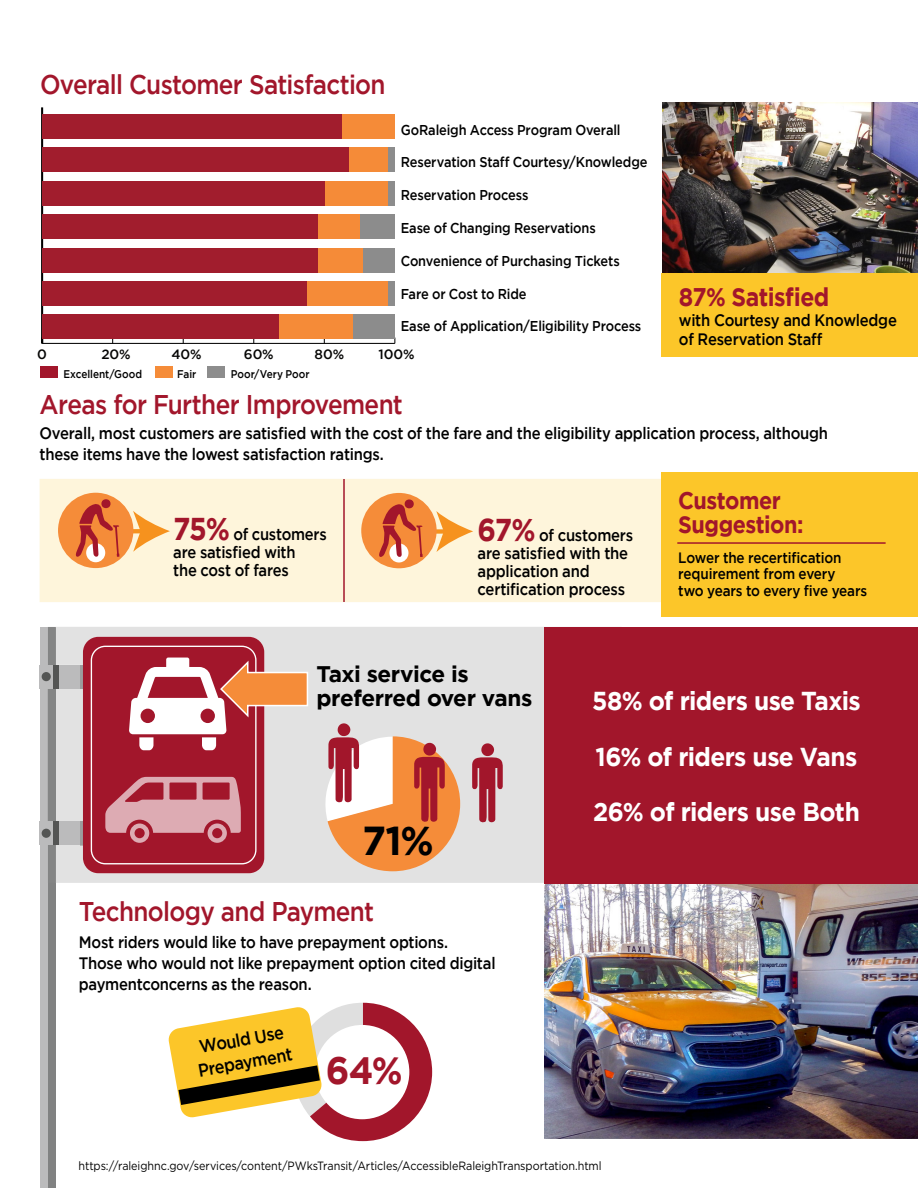
<style>
.page{position:relative;width:918px;height:1188px;background:#fff}
.page>*{position:absolute;margin:0;border:0;box-sizing:border-box;transform-origin:0 0}
.t1{font:700 40.35px "Gotham";color:#000;scale:.96 1}
.t2{font:700 38.1px "Gotham";color:#a2162b;scale:.94 1}
.t3{font:500 27px "Gotham";letter-spacing:-.025em;color:#a2162b;scale:.9 1}
.t4{font:700 25.95px/55.5px "Gotham";letter-spacing:-.025em;color:#fff;scale:.94 1}
.t5{font:700 25.5px "Gotham";letter-spacing:-.025em;color:#a2162b;scale:.9 1}
.t6{font:700 24px/24px "Gotham";letter-spacing:-.025em;color:#a2162b;scale:.9 1}
.t7{font:700 22.5px/24px "Gotham";letter-spacing:-.02em;color:#000}
.t8{font:500 18px/23px "Gotham";color:#000;scale:.9 1}
.t9{font:500 16.5px/18px "Gotham";letter-spacing:-.02em;color:#000;scale:.9 1}
.t10{font:500 16.5px/18px "Gotham";letter-spacing:-.02em;color:#000;scale:.89 1}
.t11{font:500 15px/16.5px "Gotham";letter-spacing:-.01em;color:#000;scale:.9 1}
.t12{font:500 14.25px "Gotham";letter-spacing:-.01em;color:#000;scale:.9 1}
.t13{font:500 13.5px "Gotham";letter-spacing:-.005em;color:#050504}
.t14{font:12px "Gotham";letter-spacing:-.005em;color:#000;scale:.9 1}
.t15{font:500 11.1px "Gotham";color:#000;scale:.9 1}
.s1{font-weight:700;font-size:31.5px;color:#a2162b}
</style>
<div class="page">
<div style="left:40px;top:479px;width:878px;height:123px;background:#fef5db"></div>
<div style="left:40px;top:627px;width:16px;height:561px;background:#818282"></div>
<div style="left:40px;top:627px;width:8px;height:561px;background:#bbbbbc"></div>
<div style="left:56px;top:627px;width:488px;height:256px;background:#e2e2e2"></div>
<hr style="left:48px;top:627px;width:1px;height:38px;background:#afafb0">
<hr style="left:48px;top:845px;width:1px;height:38px;background:#afafb0">
<div style="left:56px;top:688px;width:27px;height:133px;background:#e2e2e2"></div>
<hr style="left:48px;top:688px;width:1px;height:133px;background:#afafb0">
<div style="left:39px;top:821px;width:47px;height:24px;background:#bbbbbc"></div>
<div style="left:53px;top:821px;width:5px;height:24px;background:#545554"></div>
<div style="left:39px;top:665px;width:47px;height:23px;background:#bbbbbc"></div>
<div style="left:42px;top:672px;width:9px;height:9px;background:#545554;border-radius:50%"></div>
<div style="left:53px;top:665px;width:5px;height:23px;background:#545554"></div>
<hr style="left:80px;top:821px;width:3px;height:24px;background:#9c9c9d">
<hr style="left:80px;top:665px;width:3px;height:23px;background:#9c9c9d">
<div style="left:42px;top:829px;width:9px;height:9px;background:#545554;border-radius:50%"></div>
<svg style="left:83px;top:637px;width:226px;height:236px"></svg>
<svg style="left:318px;top:722px;width:142px;height:149px"></svg>
<svg style="left:472px;top:742px;width:31px;height:82px"></svg>
<img style="left:544px;top:883px;width:374px;height:255px">
<div style="left:661px;top:472px;width:257px;height:145px;background:#fcc629"></div>
<hr style="left:677px;top:542px;width:209px;height:2px;background:#a2162b">
<hr style="left:343px;top:479px;width:2px;height:123px;background:#a2162b">
<div style="left:40px;top:367px;width:18px;height:11px;background:#a2162b"></div>
<div style="left:155px;top:367px;width:17px;height:11px;background:#f58c39"></div>
<div style="left:207px;top:367px;width:18px;height:11px;background:#8d8d8d"></div>
<svg style="left:436px;top:511px;width:37px;height:41px"></svg>
<div style="left:361px;top:493px;width:76px;height:75px;background:#f58c39;border-radius:50%"></div>
<div style="left:389px;top:543px;width:19px;height:19px;background:#fff;border-radius:50%"></div>
<svg style="left:377px;top:498px;width:46px;height:61px"></svg>
<svg style="left:133px;top:511px;width:37px;height:41px"></svg>
<div style="left:58px;top:493px;width:75px;height:75px;background:#f58c39;border-radius:50%"></div>
<div style="left:86px;top:543px;width:19px;height:19px;background:#fff;border-radius:50%"></div>
<svg style="left:74px;top:498px;width:45px;height:60px"></svg>
<div style="left:544px;top:627px;width:374px;height:256px;background:#a2162b"></div>
<svg style="left:168px;top:1003px;width:264px;height:138px"></svg>
<img style="left:662px;top:102px;width:256px;height:171px">
<div style="left:662px;top:273px;width:256px;height:84px;background:#fcc629"></div>
<hr style="left:42px;top:343px;width:353px;height:1px;background:#000">
<hr style="left:41px;top:107px;width:2px;height:236px;background:#000">
<div style="left:388px;top:148px;width:7px;height:24px;background:#8c8c8c"></div>
<div style="left:387px;top:181px;width:7px;height:24px;background:#8c8c8c"></div>
<div style="left:360px;top:215px;width:35px;height:24px;background:#8c8c8c"></div>
<div style="left:363px;top:248px;width:32px;height:24px;background:#8c8c8c"></div>
<div style="left:388px;top:281px;width:7px;height:24px;background:#8c8c8c"></div>
<div style="left:353px;top:315px;width:42px;height:24px;background:#8c8c8c"></div>
<div style="left:342px;top:115px;width:53px;height:24px;background:#f58b38"></div>
<div style="left:349px;top:148px;width:39px;height:24px;background:#f58b38"></div>
<div style="left:324px;top:181px;width:64px;height:24px;background:#f58b38"></div>
<div style="left:317px;top:215px;width:43px;height:24px;background:#f58b38"></div>
<div style="left:317px;top:248px;width:46px;height:24px;background:#f58b38"></div>
<div style="left:307px;top:281px;width:81px;height:24px;background:#f58b38"></div>
<div style="left:278px;top:315px;width:75px;height:24px;background:#f58b38"></div>
<div style="left:42px;top:115px;width:300px;height:24px;background:#a11d2d"></div>
<div style="left:42px;top:148px;width:307px;height:24px;background:#a11d2d"></div>
<div style="left:42px;top:181px;width:282px;height:24px;background:#a11d2d"></div>
<div style="left:42px;top:215px;width:275px;height:24px;background:#a11d2d"></div>
<div style="left:42px;top:248px;width:275px;height:24px;background:#a11d2d"></div>
<div style="left:42px;top:281px;width:265px;height:24px;background:#a11d2d"></div>
<div style="left:42px;top:315px;width:236px;height:24px;background:#a11d2d"></div>
<h3 class="t3" style="left:40px;top:69px;width:386px">Overall Customer Satisfaction</h3>
<p class="t12" style="left:401px;top:121px;width:246px">GoRaleigh Access Program Overall</p>
<p class="t12" style="left:401px;top:154px;width:276px">Reservation Staff Courtesy/Knowledge</p>
<p class="t12" style="left:401px;top:187px;width:143px">Reservation Process</p>
<p class="t12" style="left:401px;top:220px;width:218px">Ease of Changing Reservations</p>
<p class="t12" style="left:401px;top:253px;width:245px">Convenience of Purchasing Tickets</p>
<p class="t12" style="left:401px;top:285px;width:141px">Fare or Cost to Ride</p>
<p class="t12" style="left:401px;top:318px;width:269px">Ease of Application/Eligibility Process</p>
<p class="t13" style="left:37px;top:347px;width:11px">0</p>
<p class="t13" style="left:101px;top:347px;width:31px">20%</p>
<p class="t13" style="left:172px;top:347px;width:32px">40%</p>
<p class="t13" style="left:244px;top:347px;width:31px">60%</p>
<p class="t13" style="left:315px;top:347px;width:31px">80%</p>
<p class="t13" style="left:379px;top:347px;width:38px">100%</p>
<p class="t15" style="left:63px;top:367px;width:89px">Excellent/Good</p>
<p class="t15" style="left:177px;top:367px;width:23px">Fair</p>
<p class="t15" style="left:231px;top:367px;width:89px">Poor/Very Poor</p>
<h3 class="t3" style="left:40px;top:389px;width:405px">Areas for Further Improvement</h3>
<h3 class="t5" style="left:679px;top:283px;width:169px">87% Satisfied</h3>
<p class="t9" style="left:679px;top:310px;width:244px;line-height:19.5px">with Courtesy and Knowledge of Reservation Staff</p>
<p class="t9" style="left:40px;top:422px;width:878px;line-height:21px">Overall, most customers are satisfied with the cost of the fare and the eligibility application process, although these items have the lowest satisfaction ratings.</p>
<p class="t10" style="left:173px;top:525px;width:174px"><span class="s1">75%</span> of customers are satisfied with<br>the cost of fares</p>
<p class="t9" style="left:478px;top:525px;width:175px"><span class="s1">67%</span> of customers are satisfied with the application and certification process</p>
<h3 class="t6" style="left:678px;top:488px;width:141px">Customer<br>Suggestion:</h3>
<p class="t11" style="left:678px;top:549px;width:211px">Lower the recertification requirement from every<br>two years to every five years</p>
<h3 class="t7" style="left:316px;top:662px;width:218px">Taxi service is preferred over vans</h3>
<h1 class="t1" style="left:362px;top:817px;width:76px">71%</h1>
<h3 class="t3" style="left:79px;top:896px;width:330px">Technology and Payment</h3>
<p class="t9" style="left:79px;top:932px;width:465px;line-height:21px">Most riders would like to have prepayment options.<br>Those who would not like prepayment option cited digital paymentconcerns as the reason.</p>
<p class="t8" style="left:192px;top:1036px;width:107px;rotate:-10deg">Would Use<br>Prepayment</p>
<h2 class="t2" style="left:326px;top:1048px;width:83px">64%</h2>
<h3 class="t4" style="left:592px;top:672px;width:287px">58% of riders use Taxis<br>16% of riders use Vans<br>26% of riders use Both</h3>
<p class="t14" style="left:79px;top:1159px;width:583px">https://raleighnc.gov/services/content/PWksTransit/Articles/AccessibleRaleighTransportation.html</p>
</div>
